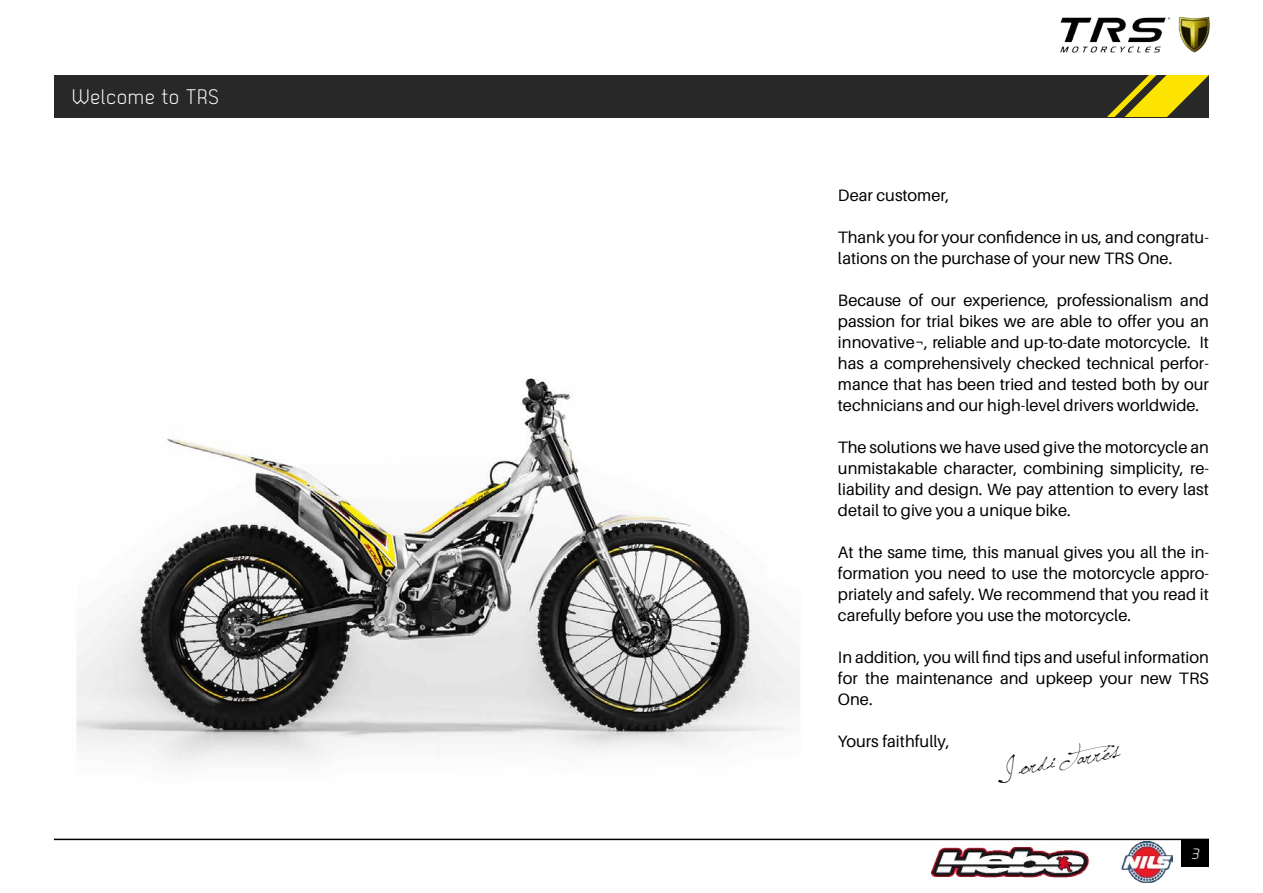
<style>
.page{position:relative;width:1263px;height:893px;background:#fff}
.page>*{position:absolute;margin:0;border:0;box-sizing:border-box;transform-origin:0 0}
.t1{font:27px "Jellyka Saint Andrews Queen";color:#000}
.t2{font:21px "Dekar";letter-spacing:.05em;color:#fff}
.t3{font:16.5px/21px "Aileron";color:#000;text-align:justify}
.t4{font:italic 15px "Dekar";color:#fff}
</style>
<div class="page">
<div style="left:1181px;top:839px;width:28px;height:28px;background:#000"></div>
<img style="left:931px;top:842px;width:242px;height:40px">
<img style="left:1060px;top:16px;width:150px;height:37px">
<div style="left:54px;top:75px;width:1155px;height:42px;background:#282829"></div>
<svg style="left:1107px;top:75px;width:102px;height:42px"></svg>
<hr style="left:54px;top:839px;width:1155px;height:1px;background:#000">
<img style="left:76px;top:378px;width:724px;height:386px">
<p class="t2" style="left:72px;top:86px;width:148px">Welcome to TRS</p>
<p class="t3" style="left:838px;top:185px;width:113px">Dear customer,</p>
<p class="t3" style="left:838px;top:227px;width:372px">Thank you for your confidence in us, and congratu&shy;lations on the purchase of your new TRS One.</p>
<p class="t3" style="left:838px;top:290px;width:373px">Because of our experience, professionalism and passion for trial bikes we are able to offer you an innovative¬, reliable and up-to-date motorcycle. It has a comprehensively checked technical perfor&shy;mance that has been tried and tested both by our technicians and our high-level drivers worldwide.</p>
<p class="t3" style="left:838px;top:437px;width:372px">The solutions we have used give the motorcycle an unmistakable character, combining simplicity, re&shy;liability and design. We pay attention to every last detail to give you a unique bike.</p>
<p class="t3" style="left:838px;top:542px;width:372px">At the same time, this manual gives you all the in&shy;formation you need to use the motorcycle appro&shy;priately and safely. We recommend that you read it carefully before you use the motorcycle.</p>
<p class="t3" style="left:838px;top:647px;width:372px">In addition, you will find tips and useful information for the maintenance and upkeep your new TRS One.</p>
<p class="t3" style="left:838px;top:731px;width:113px">Yours faithfully,</p>
<h1 class="t1" style="left:998px;top:752px;width:121px;rotate:-10deg">J ordi Tarrés</h1>
<p class="t4" style="left:1191px;top:846px;width:11px">3</p>
</div>
